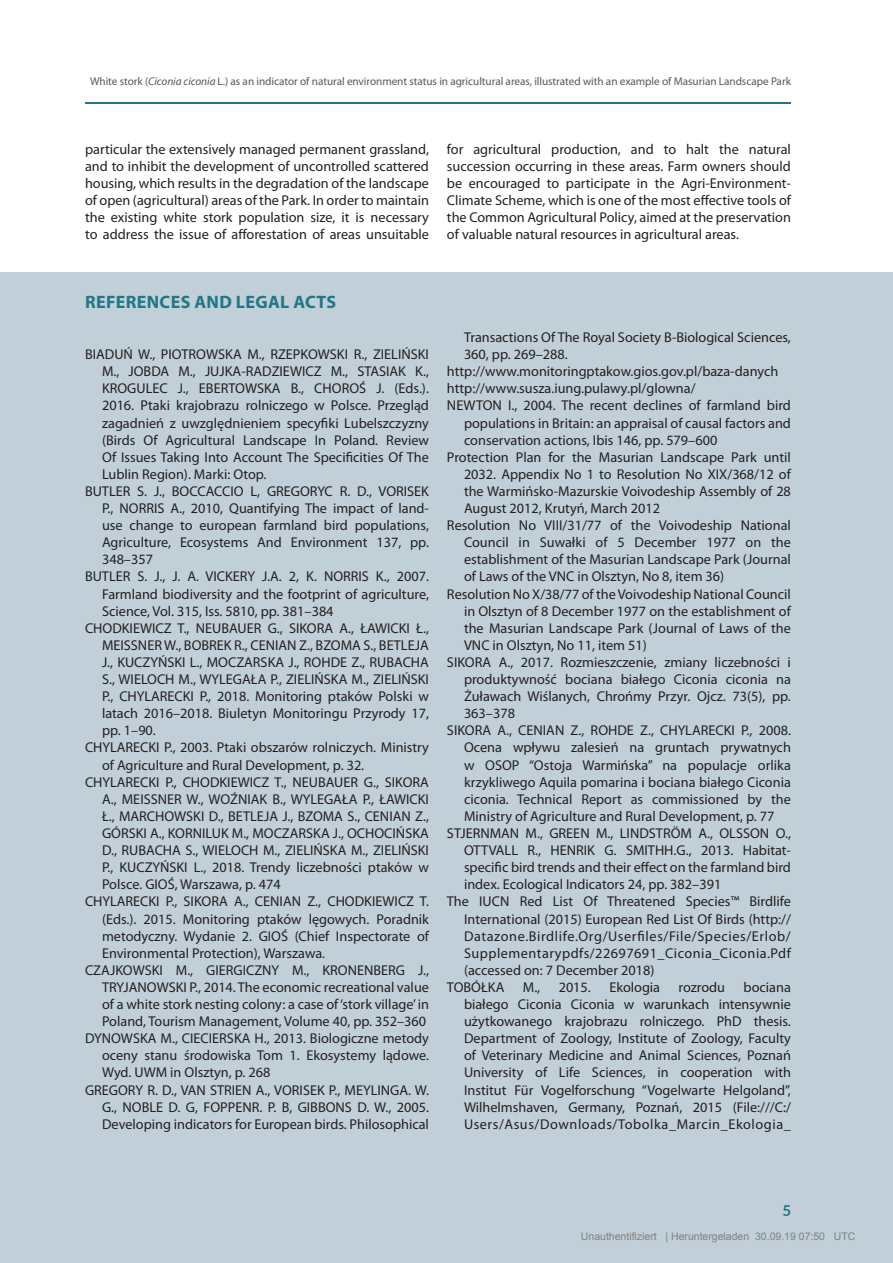
<style>
.page{position:relative;width:893px;height:1263px;background:#fff}
.page>*{position:absolute;margin:0;border:0;box-sizing:border-box;transform-origin:0 0}
.Article_Subtitle{font:700 18px "Myriad Pro";letter-spacing:.02em;color:#217687}
.PageNumber{font:700 15px "Lato";color:#217687}
.REFERENCES_TEXT{font:14.25px/17.1px "Myriad Pro";color:#231f20;text-align:justify}
.MAIN_TEXT{font:14.25px/17.1px "Myriad Pro";color:#231f20;text-align:justify}
.t1{font:11.25px "Myriad Pro";letter-spacing:-.005em;color:#57585a}
.t2{font:10.5px "Arial";color:#808080}
.s1{font-style:italic}
</style>
<div class="page">
<hr style="left:85px;top:103px;width:706px;height:1px;background:#217687">
<div style="left:0;top:273px;width:893px;height:990px;background:#c1d0d8"></div>
<p class="t1" style="left:90px;top:74px;width:702px">White stork (<span class="s1">Ciconia ciconia</span> L.) as an indicator of natural environment status in agricultural areas, illustrated with an example of Masurian Landscape Park</p>
<p class="MAIN_TEXT" style="left:85px;top:140px;width:345px">particular the extensively managed permanent grassland, and to inhibit the development of uncontrolled scattered housing, which results in the degradation of the landscape of open (agricultural) areas of the Park. In order to maintain the existing white stork population size, it is necessary to address the issue of afforestation of areas unsuitable</p>
<p class="MAIN_TEXT" style="left:447px;top:140px;width:345px">for agricultural production, and to halt the natural succession occurring in these areas. Farm owners should be encouraged to participate in the Agri-Environment-Climate Scheme, which is one of the most effective tools of the Common Agricultural Policy, aimed at the preservation of valuable natural resources in agricultural areas.</p>
<p class="Article_Subtitle" style="left:85px;top:290px;width:253px">REFERENCES AND LEGAL ACTS</p>
<p class="REFERENCES_TEXT" style="left:102px;top:346px;width:328px;text-indent:-17px">BIADUŃ W., PIOTROWSKA M., RZEPKOWSKI R., ZIELIŃSKI M., JOBDA M., JUJKA-RADZIEWICZ M., STASIAK K., KROGULEC J., EBERTOWSKA B., CHOROŚ J. (Eds.).<br>2016. Ptaki krajobrazu rolniczego w Polsce. Przegląd zagadnień z uwzględnieniem specyfiki Lubelszczyzny (Birds Of Agricultural Landscape In Poland. Review Of Issues Taking Into Account The Specificities Of The Lublin Region). Marki: Otop.</p>
<p class="REFERENCES_TEXT" style="left:102px;top:482px;width:328px;text-indent:-17px">BUTLER S. J., BOCCACCIO L, GREGORYC R. D., VORISEK P., NORRIS A., 2010, Quantifying The impact of land&shy;use change to european farmland bird populations, Agriculture, Ecosystems And Environment 137, pp.<br>348–357</p>
<p class="REFERENCES_TEXT" style="left:102px;top:568px;width:328px;text-indent:-17px">BUTLER S. J., J. A. VICKERY J.A. 2, K. NORRIS K., 2007.<br>Farmland biodiversity and the footprint of agriculture, Science, Vol. 315, Iss. 5810, pp. 381–384</p>
<p class="REFERENCES_TEXT" style="left:102px;top:619px;width:328px;text-indent:-17px">CHODKIEWICZ T., NEUBAUER G., SIKORA A., ŁAWICKI Ł., MEISSNER W., BOBREK R., CENIAN Z., BZOMA S., BETLEJA J., KUCZYŃSKI L., MOCZARSKA J., ROHDE Z., RUBACHA S., WIELOCH M., WYLEGAŁA P., ZIELIŃSKA M., ZIELIŃSKI P., CHYLARECKI P., 2018. Monitoring ptaków Polski w latach 2016–2018. Biuletyn Monitoringu Przyrody 17, pp. 1–90.</p>
<p class="REFERENCES_TEXT" style="left:102px;top:739px;width:328px;text-indent:-17px">CHYLARECKI P., 2003. Ptaki obszarów rolniczych. Ministry of Agriculture and Rural Development, p. 32.</p>
<p class="REFERENCES_TEXT" style="left:102px;top:773px;width:328px;text-indent:-17px">CHYLARECKI P., CHODKIEWICZ T., NEUBAUER G., SIKORA A., MEISSNER W., WOŹNIAK B., WYLEGAŁA P., ŁAWICKI Ł., MARCHOWSKI D., BETLEJA J., BZOMA S., CENIAN Z., GÓRSKI A., KORNILUK M., MOCZARSKA J., OCHOCIŃSKA D., RUBACHA S., WIELOCH M., ZIELIŃSKA M., ZIELIŃSKI P., KUCZYŃSKI L., 2018. Trendy liczebności ptaków w Polsce. GIOŚ, Warszawa, p. 474</p>
<p class="REFERENCES_TEXT" style="left:102px;top:893px;width:328px;text-indent:-17px">CHYLARECKI P., SIKORA A., CENIAN Z., CHODKIEWICZ T. (Eds.). 2015. Monitoring ptaków lęgowych. Poradnik metodyczny. Wydanie 2. GIOŚ (Chief Inspectorate of Environmental Protection), Warszawa.</p>
<p class="REFERENCES_TEXT" style="left:102px;top:961px;width:328px;text-indent:-17px">CZAJKOWSKI M., GIERGICZNY M., KRONENBERG J., TRYJANOWSKI P., 2014. The economic recreational value of a white stork nesting colony: a case of ‘stork village’ in Poland, Tourism Management, Volume 40, pp. 352–360</p>
<p class="REFERENCES_TEXT" style="left:102px;top:1030px;width:328px;text-indent:-17px">DYNOWSKA M., CIECIERSKA H., 2013. Biologiczne metody oceny stanu środowiska Tom 1. Ekosystemy lądowe.<br>Wyd. UWM in Olsztyn, p. 268</p>
<p class="REFERENCES_TEXT" style="left:102px;top:1081px;width:328px;text-indent:-17px">GREGORY R. D., VAN STRIEN A., VORISEK P., MEYLINGA. W.<br>G., NOBLE D. G, FOPPENR. P. B, GIBBONS D. W., 2005.<br>Developing indicators for European birds. Philosophical</p>
<p class="REFERENCES_TEXT" style="left:464px;top:328px;width:328px">Transactions Of The Royal Society B-Biological Sciences,<br>360, pp. 269–288.</p>
<p class="REFERENCES_TEXT" style="left:447px;top:363px;width:333px">http://www.monitoringptakow.gios.gov.pl/baza-danych</p>
<p class="REFERENCES_TEXT" style="left:447px;top:380px;width:250px">http://www.susza.iung.pulawy.pl/glowna/</p>
<p class="REFERENCES_TEXT" style="left:464px;top:397px;width:328px;text-indent:-17px">NEWTON I., 2004. The recent declines of farmland bird populations in Britain: an appraisal of causal factors and conservation actions, Ibis 146, pp. 579–600</p>
<p class="REFERENCES_TEXT" style="left:464px;top:448px;width:328px;text-indent:-17px">Protection Plan for the Masurian Landscape Park until 2032. Appendix No 1 to Resolution No XIX/368/12 of the Warmińsko-Mazurskie Voivodeship Assembly of 28<br>August 2012, Krutyń, March 2012</p>
<p class="REFERENCES_TEXT" style="left:464px;top:517px;width:328px;text-indent:-17px">Resolution No VIII/31/77 of the Voivodeship National Council in Suwałki of 5 December 1977 on the establishment of the Masurian Landscape Park (Journal of Laws of the VNC in Olsztyn, No 8, item 36)</p>
<p class="REFERENCES_TEXT" style="left:464px;top:585px;width:328px;text-indent:-17px">Resolution No X/38/77 of the Voivodeship National Council in Olsztyn of 8 December 1977 on the establishment of the Masurian Landscape Park (Journal of Laws of the VNC in Olsztyn, No 11, item 51)</p>
<p class="REFERENCES_TEXT" style="left:464px;top:653px;width:328px;text-indent:-17px">SIKORA A., 2017. Rozmieszczenie, zmiany liczebności i produktywność bociana białego Ciconia ciconia na Żuławach Wiślanych, Chrońmy Przyr. Ojcz. 73(5), pp.<br>363–378</p>
<p class="REFERENCES_TEXT" style="left:464px;top:722px;width:328px;text-indent:-17px">SIKORA A., CENIAN Z., ROHDE Z., CHYLARECKI P., 2008.<br>Ocena wpływu zalesień na gruntach prywatnych w OSOP “Ostoja Warmińska” na populacje orlika krzykliwego Aquila pomarina i bociana białego Ciconia ciconia. Technical Report as commissioned by the Ministry of Agriculture and Rural Development, p. 77</p>
<p class="REFERENCES_TEXT" style="left:464px;top:824px;width:328px;text-indent:-17px">STJERNMAN M., GREEN M., LINDSTRÖM A., OLSSON O., OTTVALL R., HENRIK G. SMITHH.G., 2013. Habitat&shy;specific bird trends and their effect on the farmland bird index. Ecological Indicators 24, pp. 382–391</p>
<p class="REFERENCES_TEXT" style="left:464px;top:893px;width:328px;text-indent:-17px">The IUCN Red List Of Threatened Species™ Birdlife International (2015) European Red List Of Birds (http:// Datazone.Birdlife.Org/Userfiles/File/Species/Erlob/ Supplementarypdfs/22697691_Ciconia_Ciconia.Pdf (accessed on: 7 December 2018)</p>
<p class="REFERENCES_TEXT" style="left:447px;top:978px;width:59px">TOBÓŁKA</p>
<p class="REFERENCES_TEXT" style="left:523px;top:978px;width:19px">M.,</p>
<p class="REFERENCES_TEXT" style="left:559px;top:978px;width:34px">2015.</p>
<p class="REFERENCES_TEXT" style="left:609px;top:978px;width:52px">Ekologia</p>
<p class="REFERENCES_TEXT" style="left:679px;top:978px;width:48px">rozrodu</p>
<p class="REFERENCES_TEXT" style="left:464px;top:978px;width:328px;text-indent:280px">bociana białego Ciconia Ciconia w warunkach intensywnie użytkowanego krajobrazu rolniczego. PhD thesis.<br>Department of Zoology, Institute of Zoology, Faculty of Veterinary Medicine and Animal Sciences, Poznań University of Life Sciences, in cooperation with Institut Für Vogelforschung “Vogelwarte Helgoland”, Wilhelmshaven, Germany, Poznań, 2015 (File:///C:/ Users/Asus/Downloads/Tobolka_Marcin_Ekologia_</p>
<p class="PageNumber" style="left:782px;top:1200px;width:10px">5</p>
<p class="t2" style="left:581px;top:1233px;width:276px">Unauthentifiziert | Heruntergeladen 30.09.19 07:50 UTC</p>
</div>
